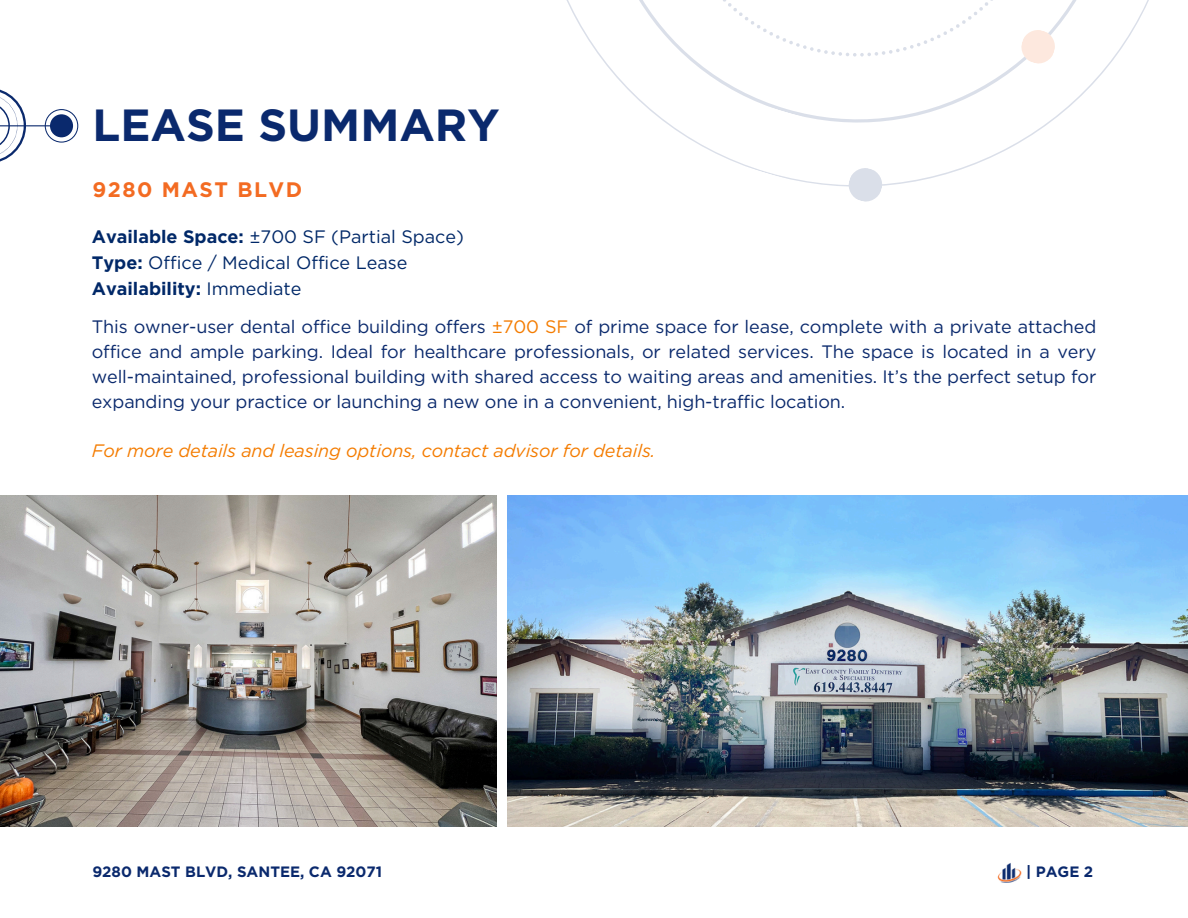
<style>
.page{position:relative;width:1188px;height:918px;background:#fff}
.page>*{position:absolute;margin:0;border:0;box-sizing:border-box;transform-origin:0 0}
.t1{font:700 45px "Gotham";color:#0a296d}
.t2{font:700 21px "Gotham";letter-spacing:.07em;color:#f36b22}
.t3{font:18px/24.8px "Gotham";letter-spacing:-.005em;color:#0b2a6d;text-align:justify}
.t4{font:18px "Gotham";color:#002868}
.t5{font:italic 18px "Gotham";letter-spacing:-.005em;color:#f47c00}
.t6{font:700 18px "Gotham";color:#002868}
.t7{font:700 15px "Gotham";color:#0a296d}
.s1{font-weight:700}
.s2{font-weight:400}
.s3{color:#f47c00}
</style>
<div class="page">
<hr style="left:0;top:125px;width:67px;height:1px;background:#0a296d">
<svg style="left:45px;top:109px;width:33px;height:34px"></svg>
<svg style="left:0;top:89px;width:26px;height:73px"></svg>
<img style="left:997px;top:863px;width:25px;height:20px">
<svg style="left:566px;top:0;width:583px;height:184px"></svg>
<svg style="left:847px;top:166px;width:37px;height:36px"></svg>
<svg style="left:1019px;top:28px;width:38px;height:37px"></svg>
<img style="left:0;top:496px;width:496px;height:331px">
<img style="left:507px;top:496px;width:681px;height:331px">
<p class="t1" style="left:92px;top:98px;width:409px">LEASE SUMMARY</p>
<p class="t2" style="left:92px;top:176px;width:211px">9280 MAST BLVD</p>
<h3 class="t4" style="left:92px;top:226px;width:374px"><span class="s1">Available Space:</span> ±700 SF (Partial Space)</h3>
<h3 class="t4" style="left:92px;top:252px;width:317px"><span class="s1">Type:</span> Office / Medical Office Lease</h3>
<h3 class="t6" style="left:92px;top:278px;width:211px">Availability: <span class="s2">Immediate</span></h3>
<h1 class="t3" style="left:92px;top:315px;width:1006px">This owner-user dental office building offers <span class="s3">±700 SF</span> of prime space for lease, complete with a private attached office and ample parking. Ideal for healthcare professionals, or related services. The space is located in a very well-maintained, professional building with shared access to waiting areas and amenities. It’s the perfect setup for expanding your practice or launching a new one in a convenient, high-traffic location.</h1>
<h2 class="t5" style="left:92px;top:440px;width:565px">For more details and leasing options, contact advisor for details.</h2>
<p class="t7" style="left:92px;top:862px;width:291px">9280 MAST BLVD, SANTEE, CA 92071</p>
<p class="t7" style="left:1026px;top:862px;width:69px">| PAGE 2</p>
</div>
